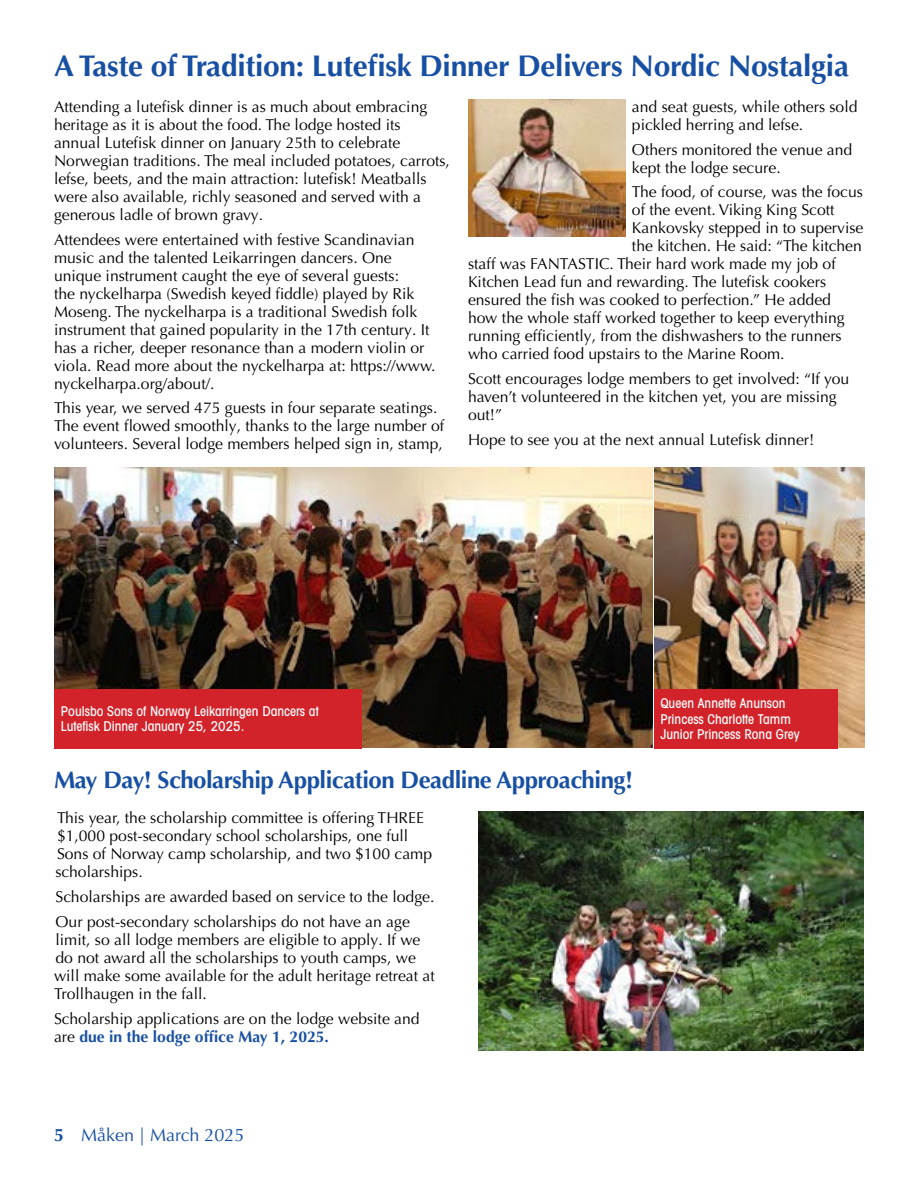
<style>
.page{position:relative;width:918px;height:1188px;background:#fff}
.page>*{position:absolute;margin:0;border:0;box-sizing:border-box;transform-origin:0 0}
.t1{font:700 30px "Optima LT Pro";letter-spacing:-.01em;color:#174fa3}
.t2{font:700 24px "Optima LT Pro";letter-spacing:-.02em;color:#174fa3}
.t3{font:18px "Optima LT Pro";color:#174fa3}
.t4{font:15.75px/18px "Optima LT Pro";color:#000}
.t5{font:500 condensed 13.5px/15.8px "Avant Garde";color:#fff}
.s1{font-weight:700;color:#174fa3}
.s2{font-weight:700}
</style>
<div class="page">
<img style="left:54px;top:467px;width:598px;height:281px">
<img style="left:654px;top:467px;width:211px;height:281px">
<img style="left:468px;top:99px;width:157px;height:138px">
<img style="left:478px;top:812px;width:386px;height:238px">
<div style="left:654px;top:689px;width:183px;height:59px;background:#d2232a"></div>
<div style="left:54px;top:689px;width:308px;height:59px;background:#d2232a"></div>
<h1 class="t1" style="left:54px;top:47px;width:797px">A Taste of Tradition: Lutefisk Dinner Delivers Nordic Nostalgia</h1>
<p class="t4" style="left:54px;top:98px;width:398px">Attending a lutefisk dinner is as much about embracing heritage as it is about the food. The lodge hosted its annual Lutefisk dinner on January 25th to celebrate Norwegian traditions. The meal included potatoes, carrots, lefse, beets, and the main attraction: lutefisk! Meatballs were also available, richly seasoned and served with a generous ladle of brown gravy.</p>
<p class="t4" style="left:54px;top:230px;width:383px">Attendees were entertained with festive Scandinavian music and the talented Leikarringen dancers. One unique instrument caught the eye of several guests:<br>the nyckelharpa (Swedish keyed fiddle) played by Rik Moseng. The nyckelharpa is a traditional Swedish folk instrument that gained popularity in the 17th century. It has a richer, deeper resonance than a modern violin or viola. Read more about the nyckelharpa at: https://www. nyckelharpa.org/about/.</p>
<p class="t4" style="left:54px;top:399px;width:392px">This year, we served 475 guests in four separate seatings.<br>The event flowed smoothly, thanks to the large number of volunteers. Several lodge members helped sign in, stamp,</p>
<p class="t4" style="left:632px;top:98px;width:227px">and seat guests, while others sold pickled herring and lefse.</p>
<p class="t4" style="left:632px;top:140px;width:222px">Others monitored the venue and kept the lodge secure.</p>
<p class="t4" style="left:632px;top:183px;width:233px">The food, of course, was the focus</p>
<p class="t4" style="left:632px;top:201px;width:204px">of the event. Viking King Scott</p>
<p class="t4" style="left:632px;top:219px;width:233px">Kankovsky stepped in to supervise</p>
<p class="t4" style="left:632px;top:237px;width:231px">the kitchen. He said: “The kitchen</p>
<p class="t4" style="left:468px;top:255px;width:369px">staff was FANTASTIC. Their hard work made my job of</p>
<p class="t4" style="left:468px;top:273px;width:360px">Kitchen Lead fun and rewarding. The lutefisk cookers</p>
<p class="t4" style="left:468px;top:291px;width:365px">ensured the fish was cooked to perfection.” He added</p>
<p class="t4" style="left:468px;top:309px;width:378px">how the whole staff worked together to keep everything</p>
<p class="t4" style="left:468px;top:327px;width:375px">running efficiently, from the dishwashers to the runners</p>
<p class="t4" style="left:468px;top:345px;width:318px">who carried food upstairs to the Marine Room.</p>
<p class="t4" style="left:468px;top:370px;width:383px">Scott encourages lodge members to get involved: “If you haven’t volunteered in the kitchen yet, you are missing out!”</p>
<p class="t4" style="left:468px;top:431px;width:348px">Hope to see you at the next annual Lutefisk dinner!</p>
<p class="t5" style="left:61px;top:703px;width:259px">Poulsbo Sons of Norway Leikarringen Dancers at<br>Lutefisk Dinner January 25, 2025.</p>
<h2 class="t2" style="left:54px;top:765px;width:581px">May Day! Scholarship Application Deadline Approaching!</h2>
<p class="t4" style="left:56px;top:809px;width:378px">This year, the scholarship committee is offering THREE $1,000 post-secondary school scholarships, one full Sons of Norway camp scholarship, and two $100 camp scholarships.</p>
<p class="t4" style="left:56px;top:884px;width:381px;line-height:24.8px">Scholarships are awarded based on service to the lodge.<br>Our post-secondary scholarships do not have an age</p>
<p class="t4" style="left:54px;top:931px;width:382px">limit, so all lodge members are eligible to apply. If we do not award all the scholarships to youth camps, we will make some available for the adult heritage retreat at Trollhaugen in the fall.</p>
<p class="t4" style="left:54px;top:1009px;width:367px">Scholarship applications are on the lodge website and are <span class="s1">due in the lodge office May 1, 2025.</span></p>
<p class="t5" style="left:660px;top:695px;width:141px">Queen Annette Anunson<br>Princess Charlotte Tamm<br>Junior Princess Rona Grey</p>
<p class="t3" style="left:54px;top:1123px;width:192px"><span class="s2">5</span> Måken | March 2025</p>
</div>
